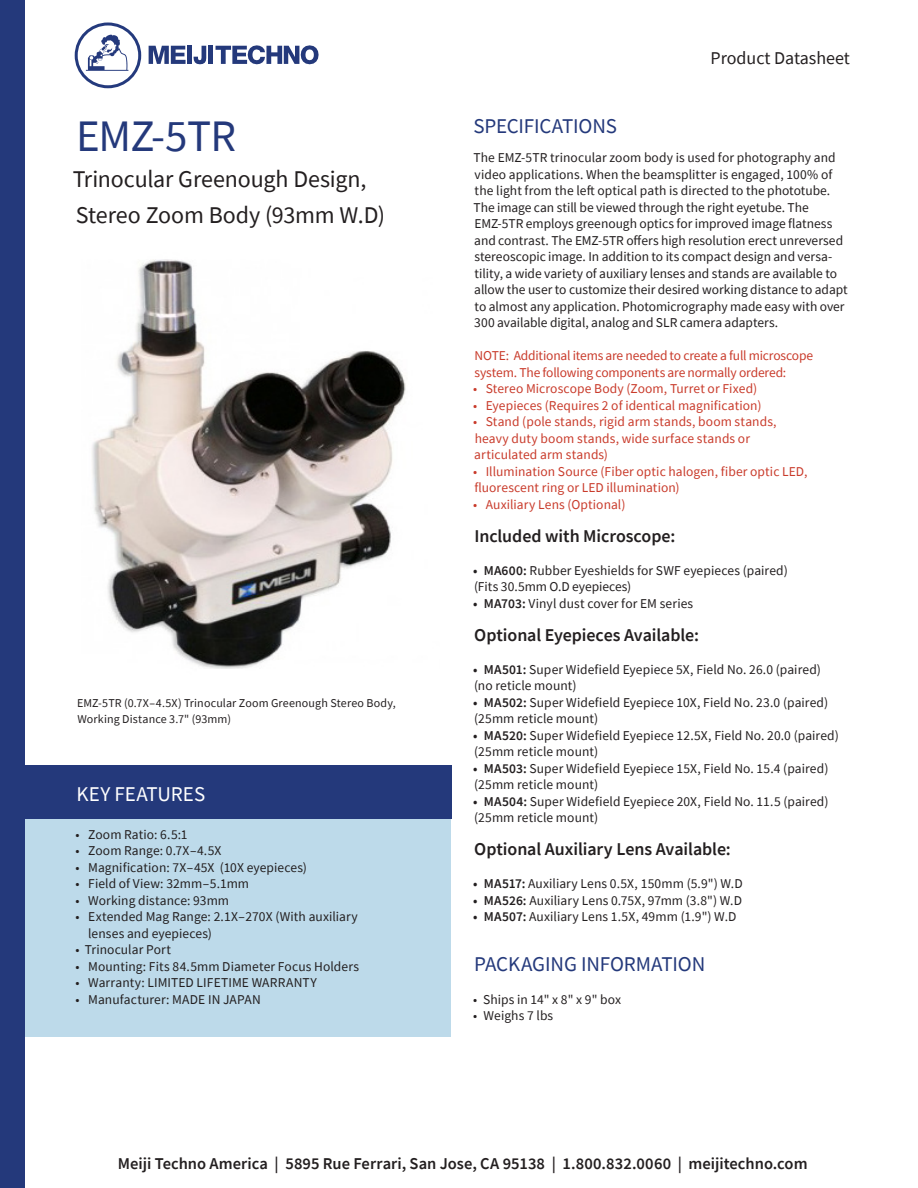
<style>
.page{position:relative;width:918px;height:1188px;background:#fff}
.page>*{position:absolute;margin:0;border:0;box-sizing:border-box;transform-origin:0 0}
.t1{font:45px "Source Sans Pro";letter-spacing:-.02em;color:#24397b}
.SubTitle{font:24px "Source Sans Pro";letter-spacing:-.005em;color:#231f20}
.Sections{font:21px "Source Sans Pro";letter-spacing:-.01em;color:#24397b}
.Sections-2{font:21px "Source Sans Pro";color:#fff}
.Subsections{font:600 18px "Source Sans Pro";letter-spacing:-.005em;color:#231f20}
.t2{font:18px "Source Sans Pro";color:#231f20}
.t3{font:600 16.5px "Source Sans Pro";color:#231f20}
.Text{font:13.5px/16.5px "Source Sans Pro";letter-spacing:.005em;color:#231f20}
.Text-2{font:13.5px/16.5px "Source Sans Pro";letter-spacing:.005em;color:#c93b2b}
.Text-3{font:13.5px/16.5px "Source Sans Pro";letter-spacing:-.015em;color:#c93b2b}
.t4{font:12px/16.5px "Source Sans Pro";letter-spacing:.01em;color:#231f20}
.s1{font-weight:600}
</style>
<div class="page">
<svg style="left:86px;top:35px;width:42px;height:36px"></svg>
<div style="left:75px;top:22px;width:66px;height:66px;border:3px solid #243a7d;border-radius:50%"></div>
<svg style="left:149px;top:46px;width:37px;height:18px"></svg>
<div style="left:187px;top:46px;width:5px;height:18px;background:#24397b"></div>
<svg style="left:194px;top:46px;width:12px;height:18px"></svg>
<hr style="left:209px;top:46px;width:4px;height:18px;background:#24397b">
<svg style="left:216px;top:45px;width:103px;height:19px"></svg>
<img style="left:92px;top:259px;width:314px;height:410px">
<div style="left:0;top:766px;width:451px;height:270px;background:#bddaea"></div>
<div style="left:0;top:765px;width:452px;height:54px;background:#24397b"></div>
<div style="left:0;top:0;width:24px;height:1188px;background:#24397b"></div>
<p class="t1" style="left:76px;top:107px;width:162px">EMZ-5TR</p>
<p class="SubTitle" style="left:73px;top:164px;width:295px">Trinocular Greenough Design,</p>
<p class="SubTitle" style="left:76px;top:200px;width:311px">Stereo Zoom Body (93mm W.D)</p>
<p class="t4" style="left:77px;top:694px;width:320px">EMZ-5TR (0.7X–4.5X) Trinocular Zoom Greenough Stereo Body,<br>Working Distance 3.7" (93mm)</p>
<p class="Sections-2" style="left:77px;top:781px;width:130px">KEY FEATURES</p>
<p class="Text" style="left:76px;top:826px;width:114px">• Zoom Ratio: 6.5:1</p>
<p class="Text" style="left:76px;top:842px;width:147px">• Zoom Range: 0.7X–4.5X</p>
<p class="Text" style="left:76px;top:859px;width:233px">• Magnification: 7X–45X (10X eyepieces)</p>
<p class="Text" style="left:76px;top:875px;width:175px">• Field of View: 32mm–5.1mm</p>
<p class="Text" style="left:76px;top:892px;width:155px">• Working distance: 93mm</p>
<p class="Text" style="left:88px;top:908px;width:271px;text-indent:-13px">• Extended Mag Range: 2.1X–270X (With auxiliary lenses and eyepieces)</p>
<p class="Text" style="left:76px;top:941px;width:97px">• Trinocular Port</p>
<p class="Text" style="left:76px;top:958px;width:285px">• Mounting: Fits 84.5mm Diameter Focus Holders</p>
<p class="Text" style="left:76px;top:974px;width:243px">• Warranty: LIMITED LIFETIME WARRANTY</p>
<p class="Text" style="left:76px;top:991px;width:187px">• Manufacturer: MADE IN JAPAN</p>
<h3 class="t2" style="left:711px;top:47px;width:141px">Product Datasheet</h3>
<p class="Sections" style="left:474px;top:112px;width:145px">SPECIFICATIONS</p>
<p class="Text" style="left:473px;top:149px;width:376px">The EMZ-5TR trinocular zoom body is used for photography and video applications. When the beamsplitter is engaged, 100% of the light from the left optical path is directed to the phototube.<br>The image can still be viewed through the right eyetube. The EMZ-5TR employs greenough optics for improved image flatness and contrast. The EMZ-5TR offers high resolution erect unreversed stereoscopic image. In addition to its compact design and versa&shy;tility, a wide variety of auxiliary lenses and stands are available to allow the user to customize their desired working distance to adapt to almost any application. Photomicrography made easy with over 300 available digital, analog and SLR camera adapters.</p>
<p class="Text-3" style="left:474px;top:347px;width:340px">NOTE: Additional items are needed to create a full microscope system. The following components are normally ordered:</p>
<p class="Text-2" style="left:473px;top:380px;width:286px">• Stereo Microscope Body (Zoom, Turret or Fixed)</p>
<p class="Text-2" style="left:473px;top:397px;width:290px">• Eyepieces (Requires 2 of identical magnification)</p>
<p class="Text-2" style="left:473px;top:413px;width:305px">• Stand (pole stands, rigid arm stands, boom stands, heavy duty boom stands, wide surface stands or articulated arm stands)</p>
<p class="Text-2" style="left:473px;top:463px;width:336px">• Illumination Source (Fiber optic halogen, fiber optic LED, fluorescent ring or LED illumination)</p>
<p class="Text-2" style="left:473px;top:496px;width:154px">• Auxiliary Lens (Optional)</p>
<p class="Subsections" style="left:474px;top:524px;width:203px">Included with Microscope:</p>
<p class="Text" style="left:473px;top:562px;width:316px"><span class="s1">• MA600:</span> Rubber Eyeshields for SWF eyepieces (paired) (Fits 30.5mm O.D eyepieces)</p>
<p class="Text" style="left:473px;top:595px;width:222px"><span class="s1">• MA703:</span> Vinyl dust cover for EM series</p>
<p class="Subsections" style="left:474px;top:623px;width:226px">Optional Eyepieces Available:</p>
<p class="Text" style="left:473px;top:661px;width:349px"><span class="s1">• MA501:</span> Super Widefield Eyepiece 5X, Field No. 26.0 (paired) (no reticle mount)</p>
<p class="Text" style="left:473px;top:694px;width:357px"><span class="s1">• MA502:</span> Super Widefield Eyepiece 10X, Field No. 23.0 (paired) (25mm reticle mount)</p>
<p class="Text" style="left:473px;top:727px;width:367px"><span class="s1">• MA520:</span> Super Widefield Eyepiece 12.5X, Field No. 20.0 (paired) (25mm reticle mount)</p>
<p class="Text" style="left:473px;top:760px;width:357px"><span class="s1">• MA503:</span> Super Widefield Eyepiece 15X, Field No. 15.4 (paired) (25mm reticle mount)</p>
<p class="Text" style="left:473px;top:793px;width:357px"><span class="s1">• MA504:</span> Super Widefield Eyepiece 20X, Field No. 11.5 (paired) (25mm reticle mount)</p>
<p class="Subsections" style="left:474px;top:837px;width:258px">Optional Auxiliary Lens Available:</p>
<p class="Text" style="left:473px;top:875px;width:271px"><span class="s1">• MA517:</span> Auxiliary Lens 0.5X, 150mm (5.9") W.D</p>
<p class="Text" style="left:473px;top:892px;width:271px"><span class="s1">• MA526:</span> Auxiliary Lens 0.75X, 97mm (3.8") W.D</p>
<p class="Text" style="left:473px;top:908px;width:265px"><span class="s1">• MA507:</span> Auxiliary Lens 1.5X, 49mm (1.9") W.D</p>
<p class="Sections" style="left:474px;top:951px;width:233px">PACKAGING INFORMATION</p>
<p class="Text" style="left:473px;top:991px;width:150px">• Ships in 14" x 8" x 9" box</p>
<p class="Text" style="left:473px;top:1007px;width:82px">• Weighs 7 lbs</p>
<p class="t3" style="left:118px;top:1152px;width:691px">Meiji Techno America | 5895 Rue Ferrari, San Jose, CA 95138 | 1.800.832.0060 | meijitechno.com</p>
</div>
